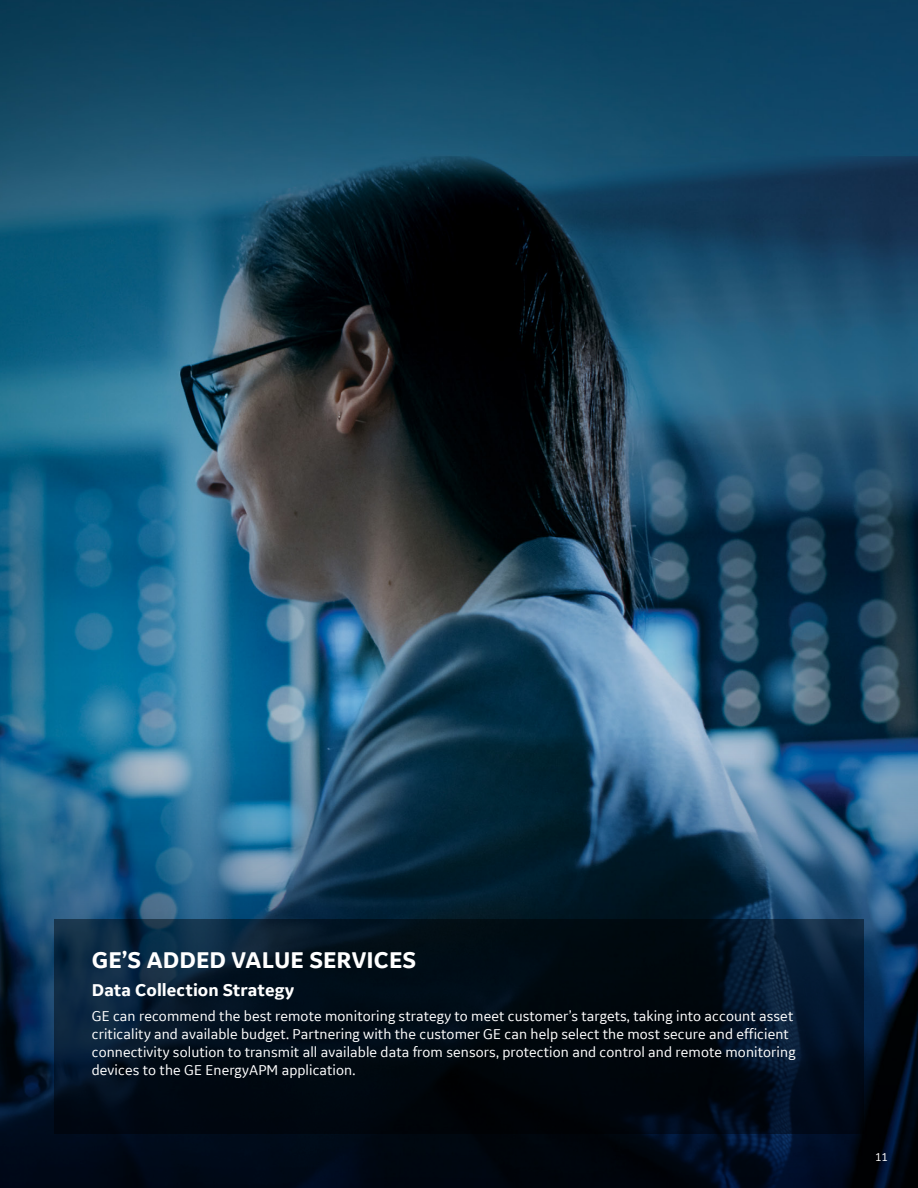
<style>
.page{position:relative;width:918px;height:1188px;background:#fff}
.page>*{position:absolute;margin:0;border:0;box-sizing:border-box;transform-origin:0 0}
.t1{font:700 24px "GE Inspira Sans";color:#fff}
.t2{font:700 18px "GE Inspira Sans";color:#fff}
.t3{font:15px/18px "GE Inspira Sans";letter-spacing:.005em;color:#fff}
.t4{font:12px "GE Inspira Sans";color:#fff}
</style>
<div class="page">
<img style="left:0;top:0;width:918px;height:737px">
<svg style="left:0;top:737px;width:918px;height:451px"></svg>
<svg style="left:54px;top:919px;width:810px;height:215px;fill:#000b15"></svg>
<h1 class="t1" style="left:92px;top:945px;width:326px">GE’S ADDED VALUE SERVICES</h1>
<p class="t2" style="left:92px;top:979px;width:204px">Data Collection Strategy</p>
<p class="t3" style="left:92px;top:1007px;width:705px">GE can recommend the best remote monitoring strategy to meet customer’s targets, taking into account asset criticality and available budget. Partnering with the customer GE can help select the most secure and efficient connectivity solution to transmit all available data from sensors, protection and control and remote monitoring devices to the GE EnergyAPM application.</p>
<p class="t4" style="left:875px;top:1149px;width:14px">11</p>
</div>
